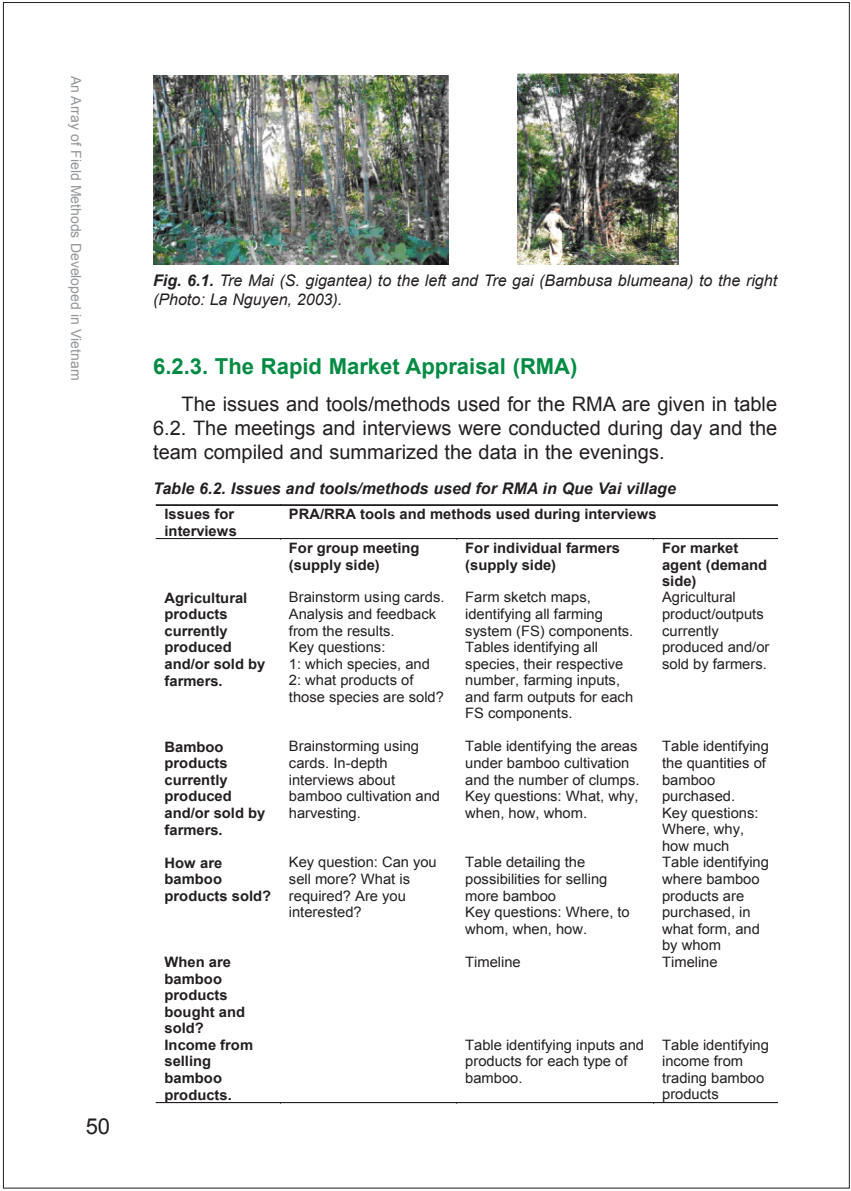
<style>
.page{position:relative;width:851px;height:1191px;background:#fff}
.page>*{position:absolute;margin:0;border:0;box-sizing:border-box;transform-origin:0 0}
.t1{font:700 22px "Arial";color:#008b43}
.t2{font:22px "Arial";color:#231f20}
.t3{font:20px/24px "Arial";color:#231f20;text-align:justify}
.t4{font:italic 16px/19.2px "Arial";color:#231f20}
.t5{font:italic 700 16px "Arial";color:#231f20}
.t6{font:14.4px/16.6px "Arial";color:#231f20}
.t7{font:700 14.4px/16.6px "Arial";letter-spacing:.005em;color:#231f20}
.t8{font:14px "Arial";color:#939598}
.s1{font-weight:700}
</style>
<div class="page">
<img style="left:517px;top:74px;width:162px;height:190px">
<img style="left:153px;top:76px;width:296px;height:189px">
<hr style="left:156px;top:505px;width:124px;height:1px;background:#231f20">
<hr style="left:156px;top:504px;width:124px;height:1px;background:#231f20">
<hr style="left:281px;top:505px;width:496px;height:1px;background:#231f20">
<hr style="left:281px;top:504px;width:496px;height:1px;background:#231f20">
<hr style="left:156px;top:538px;width:124px;height:1px;background:#231f20">
<hr style="left:281px;top:538px;width:175px;height:1px;background:#231f20">
<hr style="left:457px;top:538px;width:196px;height:1px;background:#231f20">
<hr style="left:654px;top:538px;width:123px;height:1px;background:#231f20">
<hr style="left:156px;top:1102px;width:124px;height:1px;background:#231f20">
<hr style="left:281px;top:1102px;width:175px;height:1px;background:#231f20">
<hr style="left:457px;top:1102px;width:196px;height:1px;background:#231f20">
<hr style="left:654px;top:1102px;width:123px;height:1px;background:#231f20">
<p class="t8" style="left:84px;top:76px;width:306px;rotate:90deg">An Array of Field Methods Developed in Vietnam</p>
<h1 class="t2" style="left:86px;top:1114px;width:26px">50</h1>
<p class="t4" style="left:153px;top:271px;width:625px"><span class="s1">Fig. 6.1.</span> Tre Mai (S. gigantea) to the left and Tre gai (Bambusa blumeana) to the right (Photo: La Nguyen, 2003).</p>
<h1 class="t1" style="left:153px;top:354px;width:426px">6.2.3. The Rapid Market Appraisal (RMA)</h1>
<h2 class="t3" style="left:153px;top:391px;width:625px;text-indent:28px">The issues and tools/methods used for the RMA are given in table 6.2. The meetings and interviews were conducted during day and the team compiled and summarized the data in the evenings.</h2>
<p class="t5" style="left:153px;top:479px;width:524px">Table 6.2. Issues and tools/methods used for RMA in Que Vai village</p>
<p class="t7" style="left:164px;top:506px;width:74px">Issues for interviews</p>
<p class="t7" style="left:289px;top:506px;width:369px">PRA/RRA tools and methods used during interviews</p>
<p class="t7" style="left:289px;top:539px;width:132px">For group meeting (supply side)</p>
<p class="t7" style="left:465px;top:539px;width:156px">For individual farmers (supply side)</p>
<p class="t7" style="left:662px;top:539px;width:107px">For market agent (demand side)</p>
<p class="t7" style="left:164px;top:589px;width:102px">Agricultural products currently produced and/or sold by farmers.</p>
<p class="t6" style="left:289px;top:589px;width:157px">Brainstorm using cards.<br>Analysis and feedback from the results.<br>Key questions:<br>1: which species, and<br>2: what products of those species are sold?</p>
<p class="t6" style="left:465px;top:589px;width:170px">Farm sketch maps, identifying all farming system (FS) components.<br>Tables identifying all species, their respective number, farming inputs, and farm outputs for each<br>FS components.</p>
<p class="t6" style="left:662px;top:589px;width:109px">Agricultural product/outputs currently produced and/or sold by farmers.</p>
<p class="t7" style="left:164px;top:738px;width:102px">Bamboo products currently produced and/or sold by farmers.</p>
<p class="t6" style="left:289px;top:738px;width:153px">Brainstorming using cards. In-depth interviews about bamboo cultivation and harvesting.</p>
<p class="t6" style="left:465px;top:738px;width:176px">Table identifying the areas under bamboo cultivation and the number of clumps.<br>Key questions: What, why, when, how, whom.</p>
<p class="t6" style="left:662px;top:738px;width:108px">Table identifying the quantities of bamboo purchased.<br>Key questions:<br>Where, why, how much</p>
<p class="t7" style="left:164px;top:854px;width:108px">How are bamboo products sold?</p>
<p class="t6" style="left:289px;top:854px;width:149px">Key question: Can you sell more? What is required? Are you interested?</p>
<p class="t6" style="left:465px;top:854px;width:166px">Table detailing the possibilities for selling more bamboo<br>Key questions: Where, to whom, when, how.</p>
<p class="t6" style="left:662px;top:854px;width:108px">Table identifying where bamboo products are purchased, in what form, and by whom</p>
<p class="t7" style="left:164px;top:953px;width:82px">When are bamboo products bought and sold?</p>
<p class="t6" style="left:465px;top:953px;width:57px">Timeline</p>
<p class="t6" style="left:662px;top:953px;width:57px">Timeline</p>
<p class="t7" style="left:164px;top:1036px;width:90px">Income from selling bamboo products.</p>
<p class="t6" style="left:465px;top:1036px;width:180px">Table identifying inputs and products for each type of bamboo.</p>
<p class="t6" style="left:662px;top:1036px;width:108px">Table identifying income from trading bamboo products</p>
</div>
